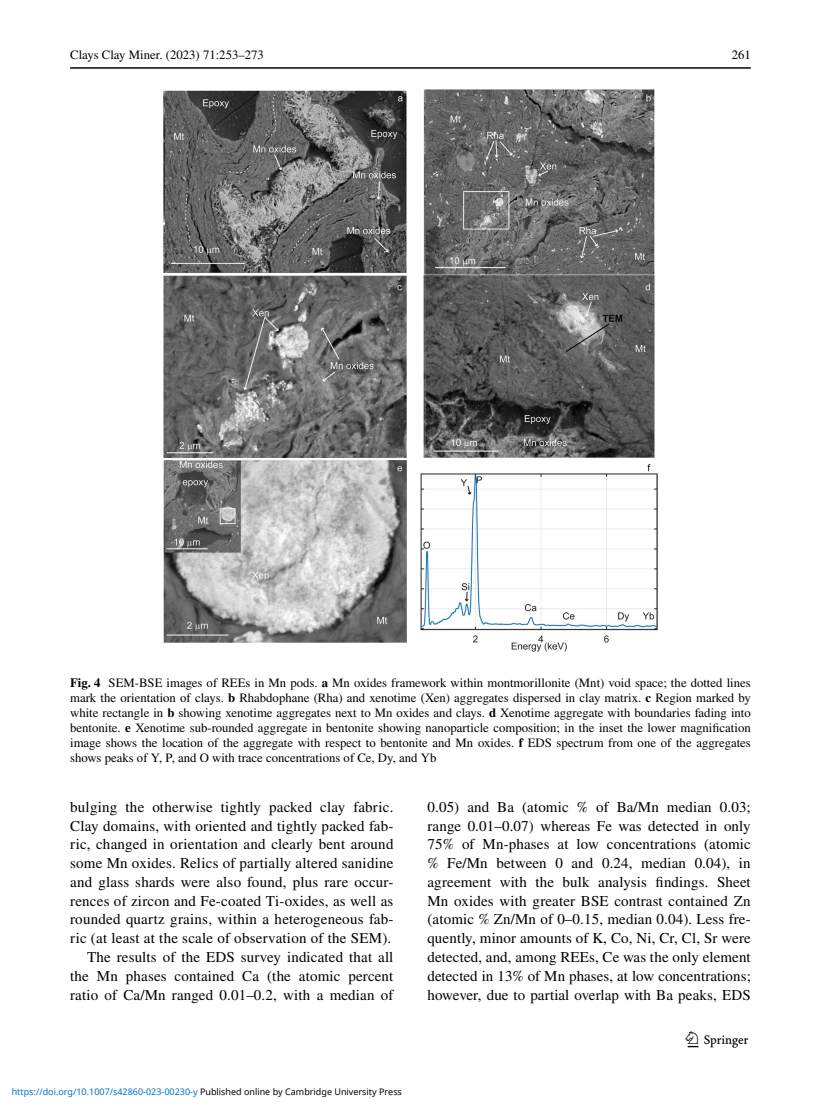
<style>
.page{position:relative;width:821px;height:1106px;background:#fff}
.page>*{position:absolute;margin:0;border:0;box-sizing:border-box;transform-origin:0 0}
.t1{font:22.5px "Springnew Regular 3";color:#000}
.t2{font:15px/18.8px "STIX";letter-spacing:.015em;color:#000;text-align:right}
.t3{font:12.75px/15px "STIX";color:#000;text-align:justify}
.t4{font:9px "Noto Sans";color:#0172cf}
.s1{font-weight:700}
.s2{color:#000}
</style>
<div class="page">
<hr style="left:70px;top:67px;width:680px;height:2px;background:#000">
<img style="left:164px;top:89px;width:493px;height:562px">
<p class="t3" style="left:70px;top:48px;width:195px">Clays Clay Miner. (2023) 71:253–273</p>
<p class="t3" style="left:731px;top:49px;width:21px">261</p>
<p class="t3" style="left:70px;top:675px;width:682px"><span class="s1">Fig. 4</span> SEM-BSE images of REEs in Mn pods. <span class="s1">a</span> Mn oxides framework within montmorillonite (Mnt) void space; the dotted lines mark the orientation of clays. <span class="s1">b</span> Rhabdophane (Rha) and xenotime (Xen) aggregates dispersed in clay matrix. <span class="s1">c</span> Region marked by white rectangle in <span class="s1">b</span> showing xenotime aggregates next to Mn oxides and clays. <span class="s1">d</span> Xenotime aggregate with boundaries fading into bentonite. <span class="s1">e</span> Xenotime sub-rounded aggregate in bentonite showing nanoparticle composition; in the inset the lower magnification image shows the location of the aggregate with respect to bentonite and Mn oxides. <span class="s1">f</span> EDS spectrum from one of the aggregates shows peaks of Y, P, and O with trace concentrations of Ce, Dy, and Yb</p>
<p class="t2" style="left:70px;top:798px;width:325px">bulging the otherwise tightly packed clay fabric.<br>Clay domains, with oriented and tightly packed fab&shy;ric, changed in orientation and clearly bent around some Mn oxides. Relics of partially altered sanidine and glass shards were also found, plus rare occur&shy;rences of zircon and Fe-coated Ti-oxides, as well as rounded quartz grains, within a heterogeneous fab&shy;ric (at least at the scale of observation of the SEM).<br>The results of the EDS survey indicated that all the Mn phases contained Ca (the atomic percent ratio of Ca/Mn ranged 0.01–0.2, with a median of</p>
<p class="t2" style="left:427px;top:798px;width:325px;text-align:justify">0.05) and Ba (atomic % of Ba/Mn median 0.03; range 0.01–0.07) whereas Fe was detected in only 75% of Mn-phases at low concentrations (atomic % Fe/Mn between 0 and 0.24, median 0.04), in agreement with the bulk analysis findings. Sheet Mn oxides with greater BSE contrast contained Zn (atomic % Zn/Mn of 0–0.15, median 0.04). Less fre&shy;quently, minor amounts of K, Co, Ni, Cr, Cl, Sr were detected, and, among REEs, Ce was the only element detected in 13% of Mn phases, at low concentrations; however, due to partial overlap with Ba peaks, EDS</p>
<p class="t4" style="left:12px;top:1085px;width:392px">https://doi.org/10.1007/s42860-023-00230-y <span class="s2">Published online by Cambridge University Press</span></p>
<h1 class="t1" style="left:687px;top:1031px;width:62px">1 3</h1>
</div>
